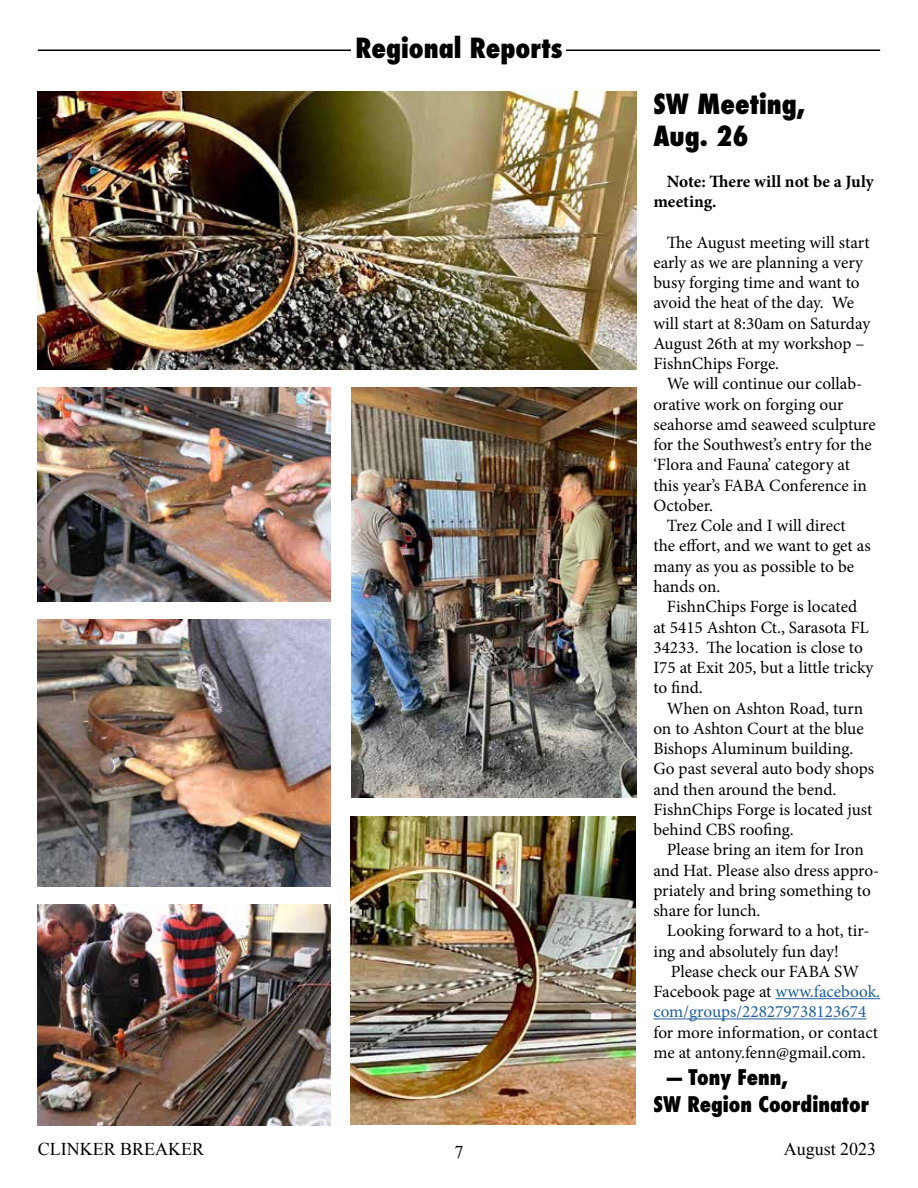
<style>
.page{position:relative;width:918px;height:1188px;background:#fff}
.page>*{position:absolute;margin:0;border:0;box-sizing:border-box;transform-origin:0 0}
.t1{font:800 condensed 27px/32.4px "Futura";color:#000}
.t2{font:800 condensed 21px/27px "Futura";color:#000}
.t3{font:18px "Times New Roman";color:#000}
.t4{font:17.25px/20.2px "Minion Pro";letter-spacing:-.005em;color:#000}
.t5{font:700 17.25px/20.2px "Minion Pro";color:#000}
.t6{font:17.25px "Minion Pro";color:#215e9e}
.s1{color:#215e9e}
</style>
<div class="page">
<hr style="left:775px;top:998px;width:105px;height:1px;background:#215e9e">
<hr style="left:653px;top:1019px;width:213px;height:1px;background:#215e9e">
<hr style="left:38px;top:50px;width:842px;height:1px;background:#000">
<div style="left:352px;top:39px;width:214px;height:21px;background:#fff"></div>
<img style="left:38px;top:92px;width:598px;height:277px">
<img style="left:38px;top:620px;width:292px;height:267px">
<img style="left:351px;top:388px;width:285px;height:409px">
<img style="left:38px;top:904px;width:292px;height:221px">
<img style="left:351px;top:816px;width:285px;height:308px">
<img style="left:38px;top:388px;width:292px;height:214px">
<h1 class="t1" style="left:355px;top:32px;width:209px">Regional Reports</h1>
<h1 class="t1" style="left:653px;top:88px;width:153px">SW Meeting,<br>Aug. 26</h1>
<p class="t5" style="left:653px;top:171px;width:222px;text-indent:14px">Note: There will not be a July meeting.</p>
<p class="t4" style="left:653px;top:232px;width:218px;text-indent:14px">The August meeting will start early as we are planning a very busy forging time and want to avoid the heat of the day. We will start at 8:30am on Saturday<br>August 26th at my workshop –<br>FishnChips Forge.</p>
<p class="t4" style="left:667px;top:374px;width:197px">We will continue our collab-</p>
<p class="t4" style="left:653px;top:394px;width:192px">orative work on forging our</p>
<p class="t4" style="left:653px;top:414px;width:224px">seahorse amd seaweed sculpture</p>
<p class="t4" style="left:653px;top:435px;width:220px">for the Southwest’s entry for the</p>
<p class="t4" style="left:653px;top:455px;width:198px">‘Flora and Fauna’ category at</p>
<p class="t4" style="left:653px;top:475px;width:215px">this year’s FABA Conference in</p>
<p class="t4" style="left:653px;top:495px;width:61px">October.</p>
<p class="t4" style="left:667px;top:516px;width:180px">Trez Cole and I will direct</p>
<p class="t4" style="left:653px;top:536px;width:219px">the effort, and we want to get as</p>
<p class="t4" style="left:653px;top:556px;width:202px">many as you as possible to be</p>
<p class="t4" style="left:653px;top:576px;width:69px">hands on.</p>
<p class="t4" style="left:667px;top:597px;width:192px">FishnChips Forge is located</p>
<p class="t4" style="left:653px;top:617px;width:217px">at 5415 Ashton Ct., Sarasota FL</p>
<p class="t4" style="left:653px;top:637px;width:211px">34233. The location is close to</p>
<p class="t4" style="left:653px;top:657px;width:222px">I75 at Exit 205, but a little tricky</p>
<p class="t4" style="left:653px;top:678px;width:51px">to find.</p>
<p class="t4" style="left:667px;top:698px;width:198px">When on Ashton Road, turn</p>
<p class="t4" style="left:653px;top:718px;width:212px">on to Ashton Court at the blue</p>
<p class="t4" style="left:653px;top:738px;width:202px">Bishops Aluminum building.</p>
<p class="t4" style="left:653px;top:759px;width:222px">Go past several auto body shops</p>
<p class="t4" style="left:653px;top:779px;width:185px">and then around the bend.</p>
<p class="t4" style="left:653px;top:799px;width:221px">FishnChips Forge is located just</p>
<p class="t4" style="left:653px;top:819px;width:142px">behind CBS roofing.</p>
<p class="t4" style="left:667px;top:840px;width:199px">Please bring an item for Iron</p>
<p class="t4" style="left:653px;top:860px;width:227px">and Hat. Please also dress appro-</p>
<p class="t4" style="left:653px;top:880px;width:219px">priately and bring something to</p>
<p class="t4" style="left:653px;top:900px;width:109px">share for lunch.</p>
<p class="t4" style="left:667px;top:921px;width:204px">Looking forward to a hot, tir-</p>
<p class="t4" style="left:653px;top:941px;width:187px">ing and absolutely fun day!</p>
<p class="t4" style="left:671px;top:961px;width:190px">Please check our FABA SW</p>
<p class="t4" style="left:653px;top:981px;width:228px">Facebook page at <span class="s1">www.facebook.</span></p>
<p class="t6" style="left:653px;top:1000px;width:214px">com/groups/228279738123674</p>
<p class="t4" style="left:653px;top:1022px;width:226px">for more information, or contact me at antony.fenn@gmail.com.</p>
<p class="t2" style="left:653px;top:1064px;width:217px;text-indent:13px">— Tony Fenn,<br>SW Region Coordinator</p>
<p class="t3" style="left:38px;top:1137px;width:168px">CLINKER BREAKER</p>
<p class="t3" style="left:454px;top:1140px;width:10px">7</p>
<p class="t3" style="left:784px;top:1137px;width:94px">August 2023</p>
</div>
